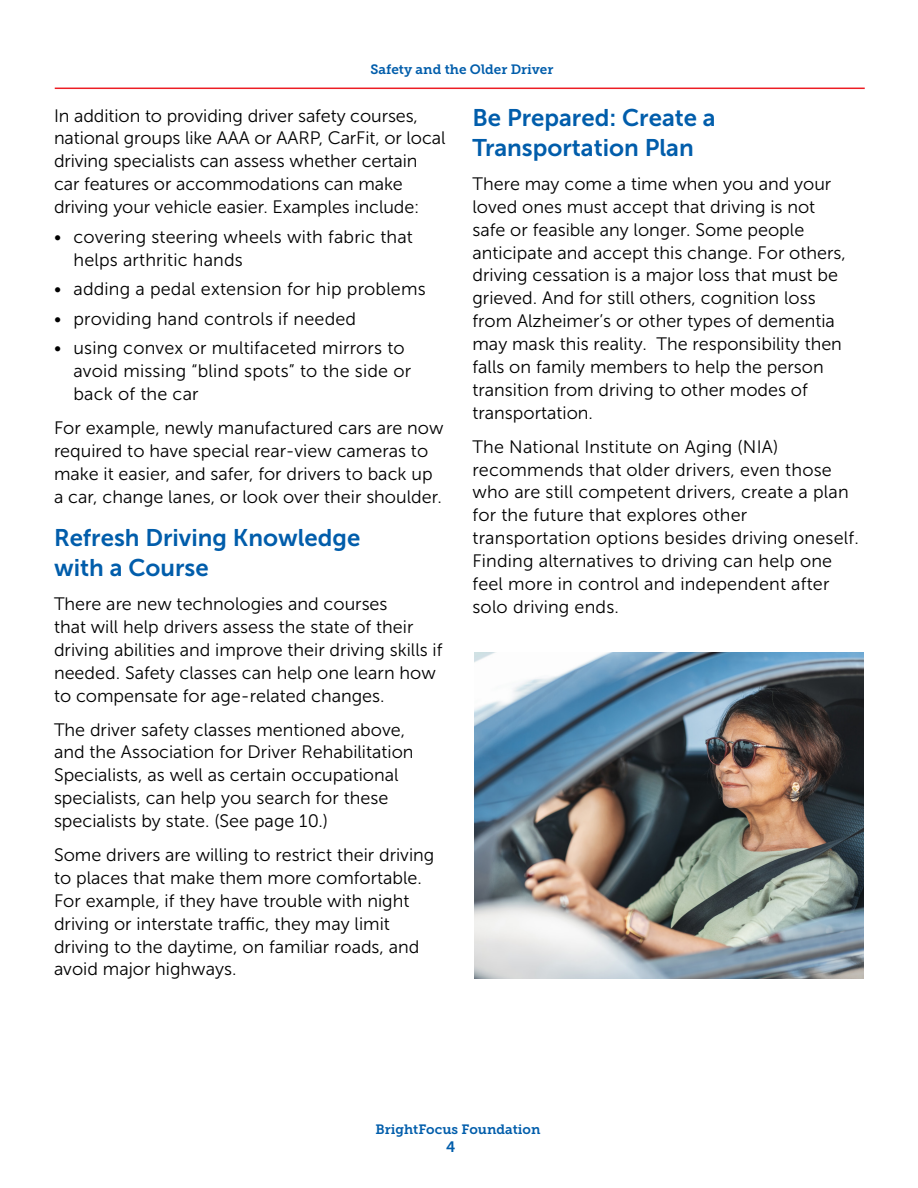
<style>
.page{position:relative;width:918px;height:1188px;background:#fff}
.page>*{position:absolute;margin:0;border:0;box-sizing:border-box;transform-origin:0 0}
.t1{font:24px/30px "Museo Sans 700";color:#015dab}
.P_-_Body{font:18px/22.8px "Museo Sans 300";color:#000}
.P_-_Body__10_Trackin{font:18px/22.8px "Museo Sans 300";letter-spacing:.01em;color:#000}
.P_-_Body__-5_Trackin{font:18px/22.8px "Museo Sans 300";letter-spacing:-.005em;color:#000}
.t2{font:15px "Museo Sans 700";color:#015dab}
.t3{font:13.5px "Museo Slab 700";color:#015dab}
</style>
<div class="page">
<hr style="left:55px;top:88px;width:810px;height:1px;background:#ed1d24">
<img style="left:474px;top:653px;width:390px;height:326px">
<p class="t3" style="left:370px;top:61px;width:185px">Safety and the Older Driver</p>
<p class="P_-_Body__-5_Trackin" style="left:54px;top:104px;width:393px">In addition to providing driver safety courses, national groups like AAA or AARP, CarFit, or local driving specialists can assess whether certain car features or accommodations can make driving your vehicle easier. Examples include:</p>
<p class="P_-_Body" style="left:74px;top:225px;width:341px;text-indent:-20px">• covering steering wheels with fabric that helps arthritic hands</p>
<p class="P_-_Body" style="left:54px;top:278px;width:373px">• adding a pedal extension for hip problems</p>
<p class="P_-_Body" style="left:54px;top:307px;width:304px">• providing hand controls if needed</p>
<p class="P_-_Body" style="left:74px;top:337px;width:339px;text-indent:-20px">• using convex or multifaceted mirrors to avoid missing “blind spots” to the side or back of the car</p>
<p class="P_-_Body" style="left:54px;top:417px;width:391px">For example, newly manufactured cars are now required to have special rear-view cameras to make it easier, and safer, for drivers to back up a car, change lanes, or look over their shoulder.</p>
<h3 class="t1" style="left:54px;top:523px;width:308px">Refresh Driving Knowledge with a Course</h3>
<p class="P_-_Body" style="left:54px;top:593px;width:390px">There are new technologies and courses<br>that will help drivers assess the state of their driving abilities and improve their driving skills if needed. Safety classes can help one learn how to compensate for age-related changes.</p>
<p class="P_-_Body" style="left:54px;top:718px;width:361px">The driver safety classes mentioned above, and the Association for Driver Rehabilitation Specialists, as well as certain occupational specialists, can help you search for these specialists by state. (See page 10.)</p>
<p class="P_-_Body" style="left:54px;top:844px;width:382px">Some drivers are willing to restrict their driving to places that make them more comfortable.<br>For example, if they have trouble with night driving or interstate traffic, they may limit driving to the daytime, on familiar roads, and avoid major highways.</p>
<h3 class="t1" style="left:472px;top:103px;width:245px">Be Prepared: Create a<br>Transportation Plan</h3>
<p class="P_-_Body" style="left:472px;top:172px;width:375px">There may come a time when you and your loved ones must accept that driving is not safe or feasible any longer. Some people anticipate and accept this change. For others, driving cessation is a major loss that must be grieved. And for still others, cognition loss from Alzheimer’s or other types of dementia may mask this reality. The responsibility then falls on family members to help the person transition from driving to other modes of transportation.</p>
<p class="P_-_Body__10_Trackin" style="left:472px;top:435px;width:388px">The National Institute on Aging (NIA) recommends that older drivers, even those who are still competent drivers, create a plan for the future that explores other transportation options besides driving oneself.<br>Finding alternatives to driving can help one feel more in control and independent after solo driving ends.</p>
<p class="t3" style="left:376px;top:1122px;width:166px">BrightFocus Foundation</p>
<p class="t2" style="left:446px;top:1138px;width:11px">4</p>
</div>
